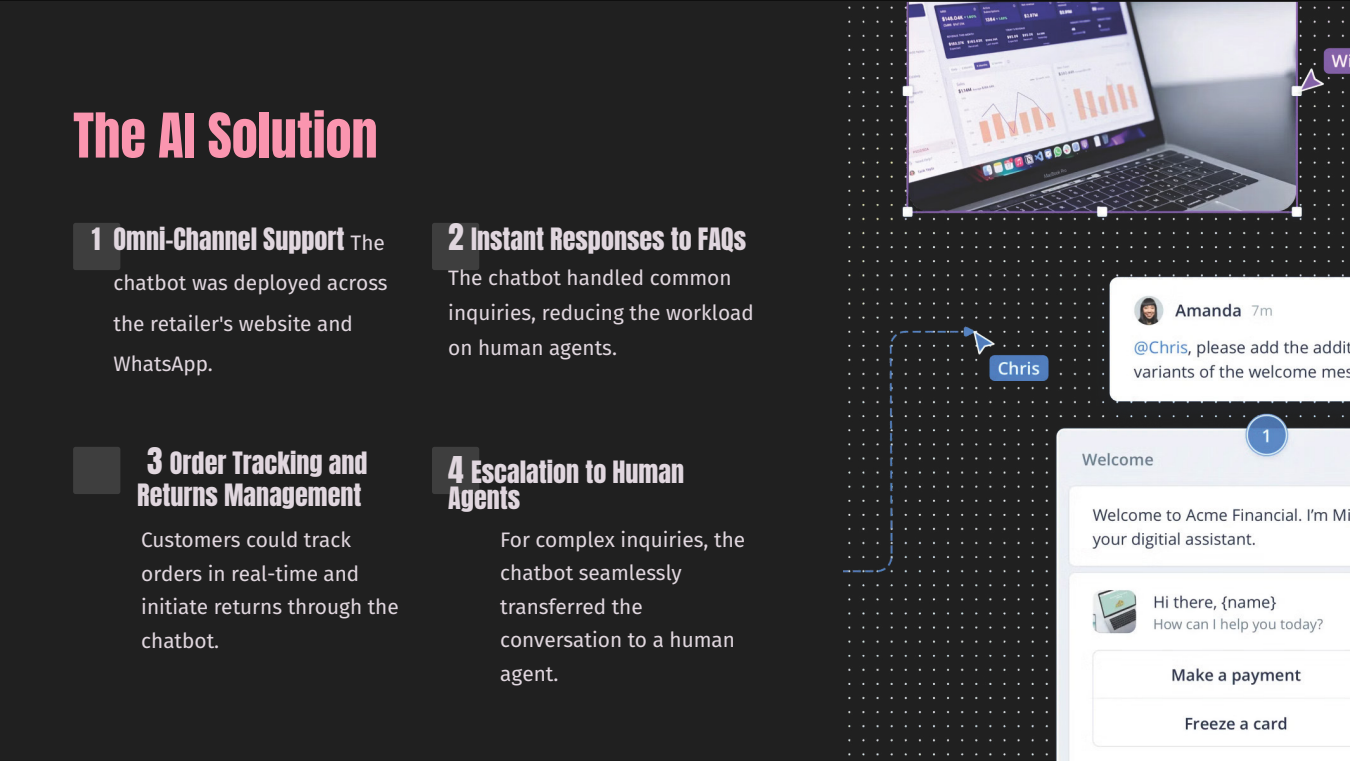
<style>
.page{position:relative;width:1350px;height:761px;background:#202020}
.page>*{position:absolute;margin:0;border:0;box-sizing:border-box;transform-origin:0 0}
.t1{font:52.35px "Anton";color:#fa95af}
.t2{font:26.1px/32.5px "Anton";color:#e1d7df;text-align:center}
.t3{font:20.85px/33.5px "Fira Sans";color:#e1d7df}
.s1{font-family:"Fira Sans";font-size:20.85px}
.s2{font-size:31.35px}
</style>
<div class="page">
<img style="left:844px;top:1px;width:506px;height:760px">
<div style="left:73px;top:223px;width:47px;height:47px;background:#3e3e3e"></div>
<div style="left:432px;top:223px;width:47px;height:47px;background:#3e3e3e"></div>
<div style="left:73px;top:447px;width:47px;height:47px;background:#3e3e3e"></div>
<div style="left:432px;top:447px;width:47px;height:47px;background:#3e3e3e"></div>
<h1 class="t1" style="left:73px;top:109px;width:306px">The AI Solution</h1>
<p class="t2" style="left:92px;top:224px;width:295px">1 Omni-Channel Support <span class="s1">The</span></p>
<p class="t3" style="left:113px;top:262px;width:276px;line-height:40.5px">chatbot was deployed across the retailer's website and<br>WhatsApp.</p>
<p class="t2" style="left:137px;top:448px;width:232px"><span class="s2">3</span> Order Tracking and<br>Returns Management</p>
<p class="t3" style="left:141px;top:522px;width:259px">Customers could track orders in real-time and initiate returns through the chatbot.</p>
<p class="t2" style="left:448px;top:224px;width:300px"><span class="s2">2</span> Instant Responses to FAQs</p>
<p class="t3" style="left:448px;top:259px;width:307px;line-height:35.1px">The chatbot handled common inquiries, reducing the workload on human agents.</p>
<p class="t2" style="left:448px;top:461px;width:237px;line-height:26.1px;text-align:left"><span class="s2">4</span> Escalation to Human<br>Agents</p>
<p class="t3" style="left:500px;top:522px;width:246px">For complex inquiries, the chatbot seamlessly transferred the conversation to a human agent.</p>
</div>
